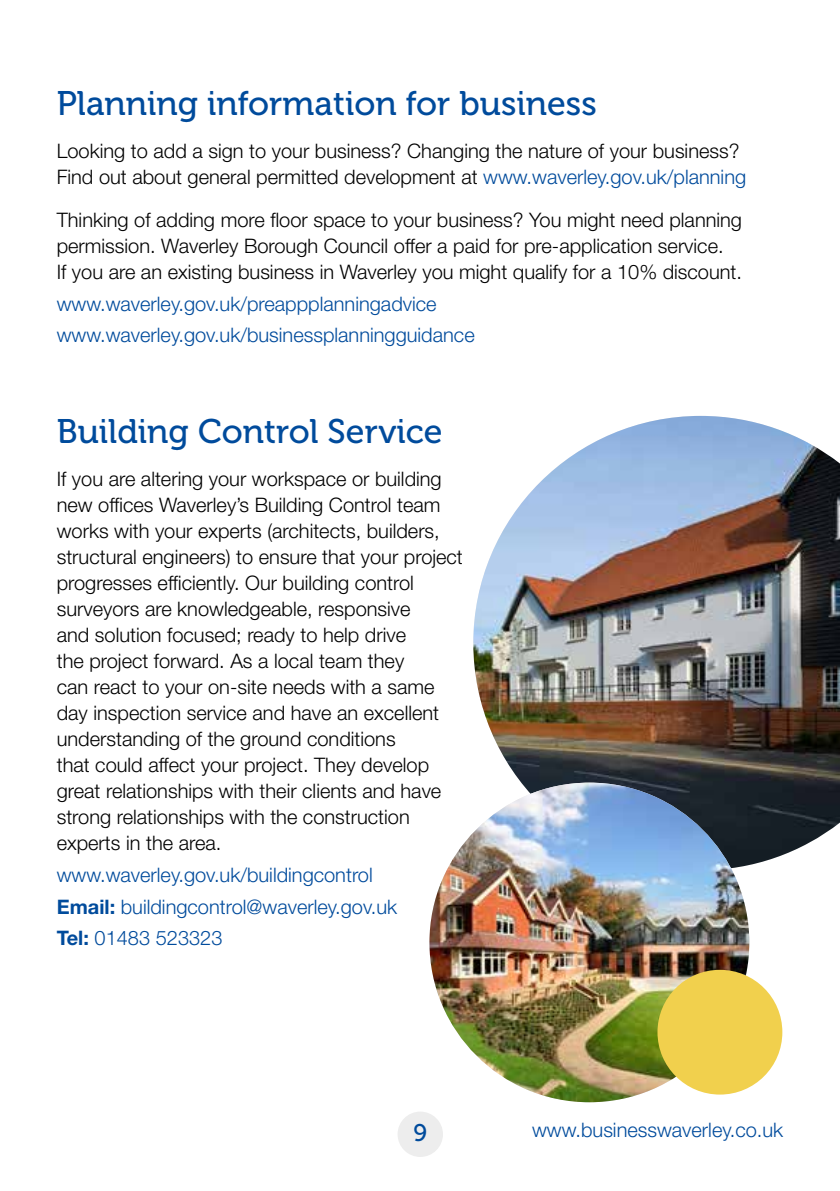
<style>
.page{position:relative;width:840px;height:1191px;background:#fff}
.page>*{position:absolute;margin:0;border:0;box-sizing:border-box;transform-origin:0 0}
.t1{font:34px "Museo 500";color:#004b9c}
.t2{font:24px "Museo 500";color:#004b9c}
.t3{font:300 20px/26px "Helvetica Neue LT Std";color:#000}
.t4{font:300 20px/31.6px "Helvetica Neue LT Std";color:#004b9c}
.s1{color:#004b9c}
.s2{font-weight:700}
</style>
<div class="page">
<div style="left:397px;top:1111px;width:45px;height:46px;background:#ededed;border-radius:50%"></div>
<img style="left:473px;top:416px;width:366px;height:454px">
<img style="left:429px;top:782px;width:319px;height:320px;border-radius:160px">
<div style="left:657px;top:969px;width:124px;height:125px;background:#f1d04d;border-radius:50%"></div>
<h1 class="t1" style="left:57px;top:84px;width:541px">Planning information for business</h1>
<p class="t3" style="left:57px;top:137px;width:690px">Looking to add a sign to your business? Changing the nature of your business?<br>Find out about general permitted development at <span class="s1">www.waverley.gov.uk/planning</span></p>
<p class="t3" style="left:57px;top:206px;width:686px">Thinking of adding more floor space to your business? You might need planning permission. Waverley Borough Council offer a paid for pre-application service.<br>If you are an existing business in Waverley you might qualify for a 10% discount.</p>
<p class="t4" style="left:57px;top:287px;width:419px">www.waverley.gov.uk/preappplanningadvice www.waverley.gov.uk/businessplanningguidance</p>
<h1 class="t1" style="left:57px;top:413px;width:387px">Building Control Service</h1>
<p class="t3" style="left:57px;top:465px;width:407px">If you are altering your workspace or building new offices Waverley’s Building Control team works with your experts (architects, builders, structural engineers) to ensure that your project progresses efficiently. Our building control surveyors are knowledgeable, responsive<br>and solution focused; ready to help drive<br>the project forward. As a local team they<br>can react to your on-site needs with a same day inspection service and have an excellent understanding of the ground conditions<br>that could affect your project. They develop great relationships with their clients and have strong relationships with the construction experts in the area.</p>
<p class="t4" style="left:57px;top:858px;width:342px">www.waverley.gov.uk/buildingcontrol<br><span class="s2">Email:</span> buildingcontrol@waverley.gov.uk<br><span class="s2">Tel:</span> 01483 523323</p>
<p class="t2" style="left:413px;top:1119px;width:15px">9</p>
<p class="t4" style="left:532px;top:1113px;width:252px">www.businesswaverley.co.uk</p>
</div>
